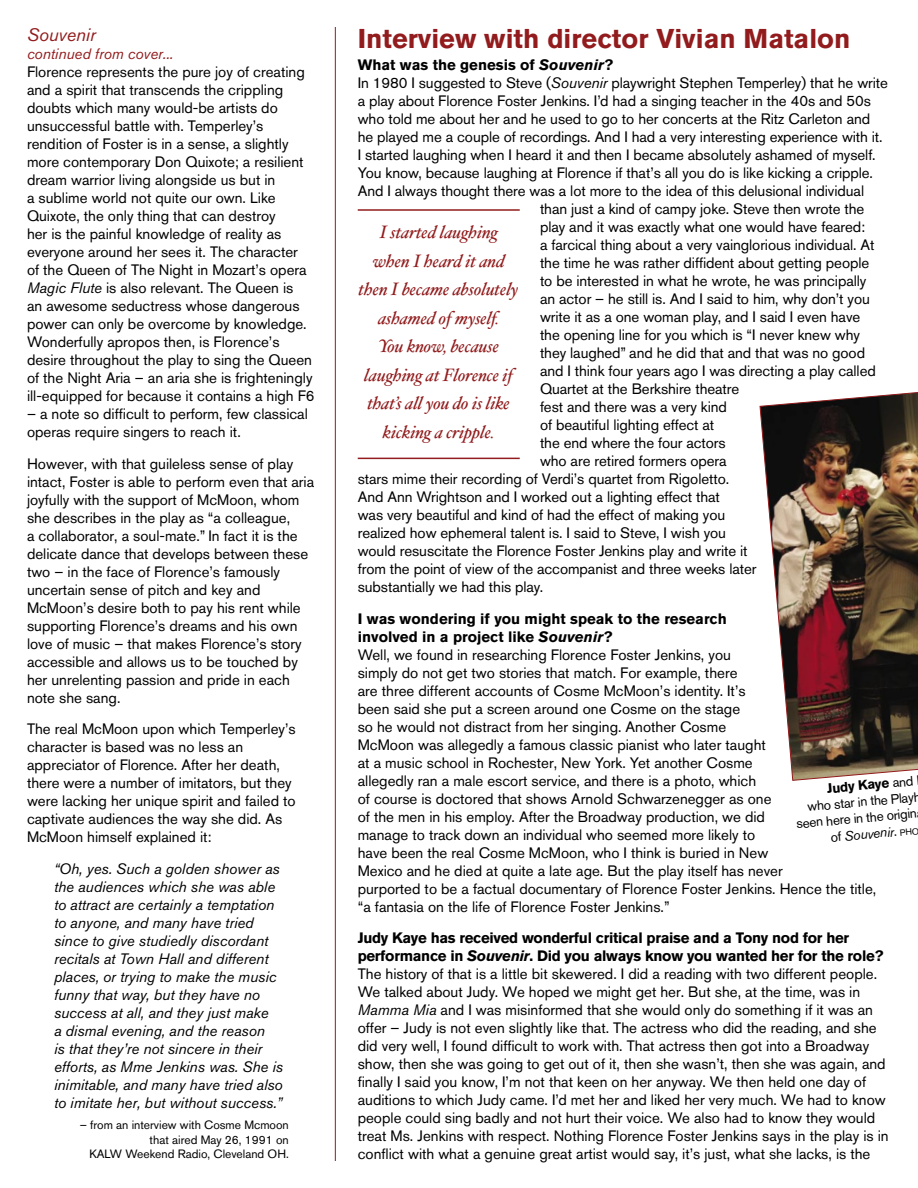
<style>
.page{position:relative;width:918px;height:1188px;background:#fff}
.page>*{position:absolute;margin:0;border:0;box-sizing:border-box;transform-origin:0 0}
.t1{font:700 27px "Akzidenz Grotesk BQ";color:#921c1d}
.t2{font:italic 18px/28.5px "Hoefler Text";letter-spacing:-.01em;color:#921c1d;text-align:center}
.t3{font:italic 18px "Akzidenz Grotesk BQ";color:#921c1d}
.t4{font:15px/18px "Akzidenz Grotesk BQ";color:#000}
.t5{font:italic 15px/18px "Akzidenz Grotesk BQ";color:#000}
.t6{font:700 15px/18px "Akzidenz Grotesk BQ";letter-spacing:-.02em;color:#000}
.t7{font:700 15px/18px "Akzidenz Grotesk BQ";color:#000}
.t8{font:italic 15px "Akzidenz Grotesk BQ";color:#921c1d}
.t9{font:13.5px "Akzidenz Grotesk BQ";color:#000}
.t10{font:italic 13.5px "Akzidenz Grotesk BQ";color:#000}
.t11{font:700 13.5px "Akzidenz Grotesk BQ";color:#000}
.t12{font:12px "Akzidenz Grotesk BQ";color:#000}
.s1{font-style:italic}
.s2{font-weight:400}
.s3{font-style:normal}
.s4{font-style:normal;font-size:9px}
</style>
<div class="page">
<hr style="left:335px;top:27px;width:1px;height:1134px;background:#921c1d">
<hr style="left:358px;top:209px;width:162px;height:2px;background:#921c1d">
<hr style="left:358px;top:458px;width:162px;height:1px;background:#921c1d">
<img style="left:759px;top:392px;width:159px;height:389px">
<p class="t3" style="left:27px;top:24px;width:70px">Souvenir</p>
<p class="t8" style="left:27px;top:45px;width:148px">continued from cover...</p>
<p class="t4" style="left:27px;top:63px;width:289px">Florence represents the pure joy of creating and a spirit that transcends the crippling doubts which many would-be artists do unsuccessful battle with. Temperley’s rendition of Foster is in a sense, a slightly more contemporary Don Quixote; a resilient dream warrior living alongside us but in<br>a sublime world not quite our own. Like Quixote, the only thing that can destroy<br>her is the painful knowledge of reality as everyone around her sees it. The character<br>of the Queen of The Night in Mozart’s opera <span class="s1">Magic Flute</span> is also relevant. The Queen is<br>an awesome seductress whose dangerous power can only be overcome by knowledge.<br>Wonderfully apropos then, is Florence’s desire throughout the play to sing the Queen of the Night Aria – an aria she is frighteningly ill-equipped for because it contains a high F6</p>
<p class="t4" style="left:27px;top:405px;width:282px">– a note so difficult to perform, few classical operas require singers to reach it.</p>
<p class="t4" style="left:27px;top:454px;width:289px">However, with that guileless sense of play intact, Foster is able to perform even that aria joyfully with the support of McMoon, whom she describes in the play as “a colleague,<br>a collaborator, a soul-mate.” In fact it is the delicate dance that develops between these two – in the face of Florence’s famously uncertain sense of pitch and key and McMoon’s desire both to pay his rent while supporting Florence’s dreams and his own love of music – that makes Florence’s story accessible and allows us to be touched by her unrelenting passion and pride in each note she sang.</p>
<p class="t4" style="left:27px;top:720px;width:270px">The real McMoon upon which Temperley’s character is based was no less an appreciator of Florence. After her death, there were a number of imitators, but they were lacking her unique spirit and failed to captivate audiences the way she did. As McMoon himself explained it:</p>
<p class="t5" style="left:54px;top:859px;width:231px">“Oh, yes. Such a golden shower as the audiences which she was able to attract are certainly a temptation to anyone, and many have tried since to give studiedly discordant recitals at Town Hall and different places, or trying to make the music funny that way, but they have no success at all, and they just make<br>a dismal evening, and the reason<br>is that they’re not sincere in their efforts, as Mme Jenkins was. She is inimitable, and many have tried also to imitate her, but without success.”</p>
<p class="t12" style="left:80px;top:1118px;width:211px">– from an interview with Cosme Mcmoon</p>
<p class="t12" style="left:150px;top:1133px;width:141px">that aired May 26, 1991 on</p>
<p class="t12" style="left:89px;top:1147px;width:201px">KALW Weekend Radio, Cleveland OH.</p>
<p class="t1" style="left:358px;top:23px;width:494px">Interview with director Vivian Matalon</p>
<p class="t7" style="left:358px;top:56px;width:257px">What was the genesis of <span class="s1">Souvenir</span>?</p>
<p class="t4" style="left:358px;top:74px;width:532px">In 1980 I suggested to Steve (<span class="s1">Souvenir</span> playwright Stephen Temperley) that he write</p>
<p class="t4" style="left:358px;top:92px;width:515px">a play about Florence Foster Jenkins. I’d had a singing teacher in the 40s and 50s</p>
<p class="t4" style="left:358px;top:110px;width:514px">who told me about her and he used to go to her concerts at the Ritz Carleton and</p>
<p class="t4" style="left:358px;top:128px;width:526px">he played me a couple of recordings. And I had a very interesting experience with it.</p>
<p class="t4" style="left:358px;top:146px;width:520px">I started laughing when I heard it and then I became absolutely ashamed of myself.</p>
<p class="t4" style="left:358px;top:164px;width:517px">You know, because laughing at Florence if that’s all you do is like kicking a cripple.</p>
<p class="t4" style="left:358px;top:182px;width:508px">And I always thought there was a lot more to the idea of this delusional individual</p>
<p class="t4" style="left:540px;top:200px;width:326px">than just a kind of campy joke. Steve then wrote the</p>
<p class="t4" style="left:540px;top:218px;width:327px">play and it was exactly what one would have feared:</p>
<p class="t4" style="left:540px;top:236px;width:336px">a farcical thing about a very vainglorious individual. At</p>
<p class="t4" style="left:540px;top:254px;width:331px">the time he was rather diffident about getting people</p>
<p class="t4" style="left:540px;top:272px;width:328px">to be interested in what he wrote, he was principally</p>
<p class="t4" style="left:540px;top:290px;width:331px">an actor – he still is. And I said to him, why don’t you</p>
<p class="t4" style="left:540px;top:308px;width:322px">write it as a one woman play, and I said I even have</p>
<p class="t4" style="left:540px;top:326px;width:322px">the opening line for you which is “I never knew why</p>
<p class="t4" style="left:540px;top:344px;width:327px">they laughed” and he did that and that was no good</p>
<p class="t4" style="left:540px;top:362px;width:337px">and I think four years ago I was directing a play called</p>
<p class="t4" style="left:540px;top:380px;width:201px">Quartet at the Berkshire theatre</p>
<p class="t4" style="left:540px;top:398px;width:188px">fest and there was a very kind</p>
<p class="t4" style="left:540px;top:416px;width:176px">of beautiful lighting effect at</p>
<p class="t4" style="left:540px;top:434px;width:187px">the end where the four actors</p>
<p class="t4" style="left:540px;top:452px;width:188px">who are retired formers opera</p>
<p class="t4" style="left:358px;top:470px;width:373px">stars mime their recording of Verdi’s quartet from Rigoletto.</p>
<p class="t4" style="left:358px;top:488px;width:364px">And Ann Wrightson and I worked out a lighting effect that</p>
<p class="t4" style="left:358px;top:506px;width:369px">was very beautiful and kind of had the effect of making you</p>
<p class="t4" style="left:358px;top:524px;width:370px">realized how ephemeral talent is. I said to Steve, I wish you</p>
<p class="t4" style="left:358px;top:542px;width:391px">would resuscitate the Florence Foster Jenkins play and write it</p>
<p class="t4" style="left:358px;top:560px;width:400px">from the point of view of the accompanist and three weeks later</p>
<p class="t4" style="left:358px;top:578px;width:187px">substantially we had this play.</p>
<p class="t7" style="left:358px;top:610px;width:371px">I was wondering if you might speak to the research involved in a project like <span class="s1">Souvenir</span>?</p>
<p class="t4" style="left:358px;top:645px;width:520px">Well, we found in researching Florence Foster Jenkins, you<br>simply do not get two stories that match. For example, there<br>are three different accounts of Cosme McMoon’s identity. It’s<br>been said she put a screen around one Cosme on the stage<br>so he would not distract from her singing. Another Cosme<br>McMoon was allegedly a famous classic pianist who later taught<br>at a music school in Rochester, New York. Yet another Cosme<br>allegedly ran a male escort service, and there is a photo, which<br>of course is doctored that shows Arnold Schwarzenegger as one<br>of the men in his employ. After the Broadway production, we did<br>manage to track down an individual who seemed more likely to<br>have been the real Cosme McMoon, who I think is buried in New<br>Mexico and he died at quite a late age. But the play itself has never<br>purported to be a factual documentary of Florence Foster Jenkins. Hence the title, “a fantasia on the life of Florence Foster Jenkins.”</p>
<p class="t6" style="left:358px;top:929px;width:527px">Judy Kaye has received wonderful critical praise and a Tony nod for her performance in <span class="s1">Souvenir</span>. Did you always know you wanted her for the role?</p>
<p class="t4" style="left:358px;top:965px;width:532px">The history of that is a little bit skewered. I did a reading with two different people.<br>We talked about Judy. We hoped we might get her. But she, at the time, was in <span class="s1">Mamma Mia</span> and I was misinformed that she would only do something if it was an offer – Judy is not even slightly like that. The actress who did the reading, and she did very well, I found difficult to work with. That actress then got into a Broadway show, then she was going to get out of it, then she wasn’t, then she was again, and finally I said you know, I’m not that keen on her anyway. We then held one day of auditions to which Judy came. I’d met her and liked her very much. We had to know people could sing badly and not hurt their voice. We also had to know they would treat Ms. Jenkins with respect. Nothing Florence Foster Jenkins says in the play is in conflict with what a genuine great artist would say, it’s just, what she lacks, is the</p>
<p class="t2" style="left:379px;top:218px;width:120px">I started laughing</p>
<p class="t2" style="left:359px;top:247px;width:162px">when I heard it and then I became absolutely ashamed of myself.</p>
<p class="t2" style="left:364px;top:332px;width:150px">You know, because laughing at Florence if that’s all you do is like kicking a cripple.</p>
<p class="t11" style="left:827px;top:781px;width:88px;rotate:-5deg">Judy Kaye <span class="s2">and</span></p>
<p class="t9" style="left:807px;top:798px;width:115px;rotate:-5deg">who star in the Playh</p>
<p class="t9" style="left:796px;top:816px;width:122px;rotate:-5deg">seen here in the origin</p>
<p class="t10" style="left:830px;top:829px;width:90px;rotate:-5deg"><span class="s3">of</span> Souvenir<span class="s3">.</span> <span class="s4">PHO</span></p>
</div>
